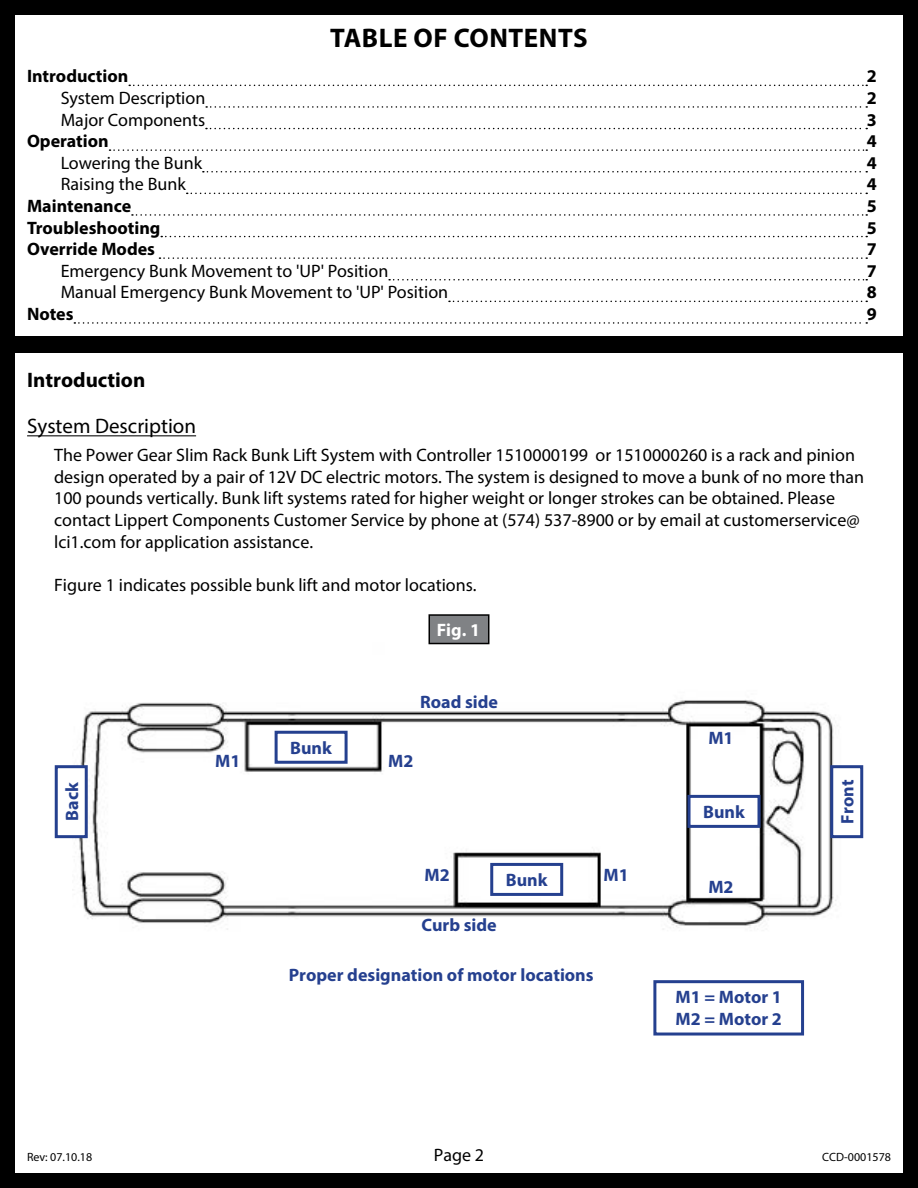
<style>
.page{position:relative;width:918px;height:1188px;background:#fff}
.page>*{position:absolute;margin:0;border:0;box-sizing:border-box;transform-origin:0 0}
.t1{font:700 27px "Myriad Pro";letter-spacing:.02em;color:#000}
.t2{font:21px "Myriad Pro";color:#000}
.t3{font:700 21px "Myriad Pro";color:#000}
.t4{font:18px/21.6px "Myriad Pro";color:#000}
.t5{font:700 18px/21.6px "Myriad Pro";color:#25408f}
.t6{font:700 18px "Myriad Pro";color:#000}
.t7{font:700 18px "Myriad Pro";color:#fff}
.t8{font:12px "Myriad Pro";color:#000}
</style>
<div class="page">
<div style="left:0;top:0;width:918px;height:1188px;border:15px solid #000"></div>
<svg style="left:129px;top:85px;width:738px;height:1px"></svg>
<svg style="left:206px;top:106px;width:661px;height:2px"></svg>
<svg style="left:206px;top:128px;width:661px;height:1px"></svg>
<svg style="left:110px;top:149px;width:757px;height:2px"></svg>
<svg style="left:203px;top:171px;width:664px;height:1px"></svg>
<svg style="left:187px;top:193px;width:680px;height:1px"></svg>
<svg style="left:132px;top:214px;width:735px;height:2px"></svg>
<svg style="left:161px;top:236px;width:706px;height:1px"></svg>
<svg style="left:159px;top:257px;width:708px;height:2px"></svg>
<svg style="left:389px;top:279px;width:478px;height:1px"></svg>
<svg style="left:449px;top:301px;width:418px;height:1px"></svg>
<svg style="left:74px;top:322px;width:793px;height:2px"></svg>
<hr style="left:27px;top:435px;width:169px;height:1px;background:#000">
<div style="left:0;top:337px;width:918px;height:16px;background:#000"></div>
<img style="left:72px;top:643px;width:774px;height:287px">
<div style="left:276px;top:732px;width:70px;height:30px;background:#fff"></div>
<div style="left:275px;top:731px;width:73px;height:33px;border:3px solid #25408f"></div>
<div style="left:56px;top:767px;width:30px;height:70px;background:#fff"></div>
<div style="left:55px;top:765px;width:33px;height:73px;border:3px solid #25408f"></div>
<div style="left:492px;top:864px;width:70px;height:30px;background:#fff"></div>
<div style="left:490px;top:863px;width:73px;height:33px;border:3px solid #25408f"></div>
<div style="left:689px;top:796px;width:70px;height:30px;background:#fff"></div>
<div style="left:688px;top:795px;width:72px;height:33px;border:3px solid #25408f"></div>
<div style="left:832px;top:767px;width:30px;height:70px;background:#fff"></div>
<div style="left:830px;top:765px;width:33px;height:73px;border:3px solid #25408f"></div>
<div style="left:653px;top:980px;width:151px;height:56px;border:3px solid #25408f"></div>
<div style="left:429px;top:615px;width:60px;height:29px;background:#808285"></div>
<div style="left:429px;top:614px;width:60px;height:30px;border:2px solid #000"></div>
<h1 class="t1" style="left:330px;top:21px;width:259px">TABLE OF CONTENTS</h1>
<p class="t6" style="left:27px;top:65px;width:103px">Introduction</p>
<p class="t6" style="left:867px;top:65px;width:11px">2</p>
<p class="t4" style="left:61px;top:87px;width:146px">System Description</p>
<p class="t6" style="left:867px;top:86px;width:11px">2</p>
<p class="t4" style="left:61px;top:108px;width:146px">Major Components</p>
<p class="t6" style="left:867px;top:108px;width:11px">3</p>
<p class="t6" style="left:27px;top:129px;width:83px">Operation</p>
<p class="t6" style="left:867px;top:129px;width:11px">4</p>
<p class="t4" style="left:61px;top:152px;width:143px">Lowering the Bunk</p>
<p class="t6" style="left:867px;top:151px;width:11px">4</p>
<p class="t4" style="left:61px;top:173px;width:127px">Raising the Bunk</p>
<p class="t6" style="left:867px;top:173px;width:11px">4</p>
<p class="t6" style="left:27px;top:194px;width:106px">Maintenance</p>
<p class="t6" style="left:867px;top:194px;width:11px">5</p>
<p class="t6" style="left:27px;top:216px;width:135px">Troubleshooting</p>
<p class="t6" style="left:867px;top:216px;width:11px">5</p>
<p class="t6" style="left:27px;top:237px;width:130px">Override Modes</p>
<p class="t6" style="left:867px;top:237px;width:11px">7</p>
<p class="t4" style="left:61px;top:260px;width:329px">Emergency Bunk Movement to 'UP' Position</p>
<p class="t6" style="left:867px;top:259px;width:11px">7</p>
<p class="t4" style="left:61px;top:281px;width:389px">Manual Emergency Bunk Movement to 'UP' Position</p>
<p class="t6" style="left:867px;top:281px;width:11px">8</p>
<p class="t6" style="left:27px;top:302px;width:48px">Notes</p>
<p class="t6" style="left:867px;top:302px;width:11px">9</p>
<p class="t3" style="left:27px;top:367px;width:120px">Introduction</p>
<p class="t2" style="left:27px;top:413px;width:171px">System Description</p>
<p class="t4" style="left:54px;top:444px;width:812px">The Power Gear Slim Rack Bunk Lift System with Controller 1510000199 or 1510000260 is a rack and pinion design operated by a pair of 12V DC electric motors. The system is designed to move a bunk of no more than 100 pounds vertically. Bunk lift systems rated for higher weight or longer strokes can be obtained. Please contact Lippert Components Customer Service by phone at (574) 537-8900 or by email at customerservice@ lci1.com for application assistance.</p>
<p class="t4" style="left:54px;top:574px;width:424px">Figure 1 indicates possible bunk lift and motor locations.</p>
<p class="t7" style="left:437px;top:618px;width:45px">Fig. 1</p>
<p class="t5" style="left:61px;top:821px;width:40px;rotate:-90deg">Back</p>
<p class="t5" style="left:215px;top:750px;width:27px">M1</p>
<p class="t5" style="left:290px;top:737px;width:43px">Bunk</p>
<p class="t5" style="left:420px;top:690px;width:79px">Road side</p>
<p class="t5" style="left:388px;top:750px;width:27px">M2</p>
<p class="t5" style="left:425px;top:864px;width:27px">M2</p>
<p class="t5" style="left:506px;top:869px;width:43px">Bunk</p>
<p class="t5" style="left:421px;top:914px;width:77px">Curb side</p>
<p class="t5" style="left:604px;top:864px;width:27px">M1</p>
<p class="t5" style="left:289px;top:964px;width:306px">Proper designation of motor locations</p>
<p class="t5" style="left:708px;top:727px;width:27px">M1</p>
<p class="t5" style="left:703px;top:801px;width:43px">Bunk</p>
<p class="t5" style="left:708px;top:875px;width:27px">M2</p>
<p class="t5" style="left:676px;top:986px;width:108px">M1 = Motor 1<br>M2 = Motor 2</p>
<p class="t5" style="left:836px;top:824px;width:45px;rotate:-90deg">Front</p>
<p class="t8" style="left:27px;top:1150px;width:67px">Rev: 07.10.18</p>
<p class="t4" style="left:434px;top:1144px;width:52px">Page 2</p>
<p class="t8" style="left:822px;top:1150px;width:70px">CCD-0001578</p>
</div>
